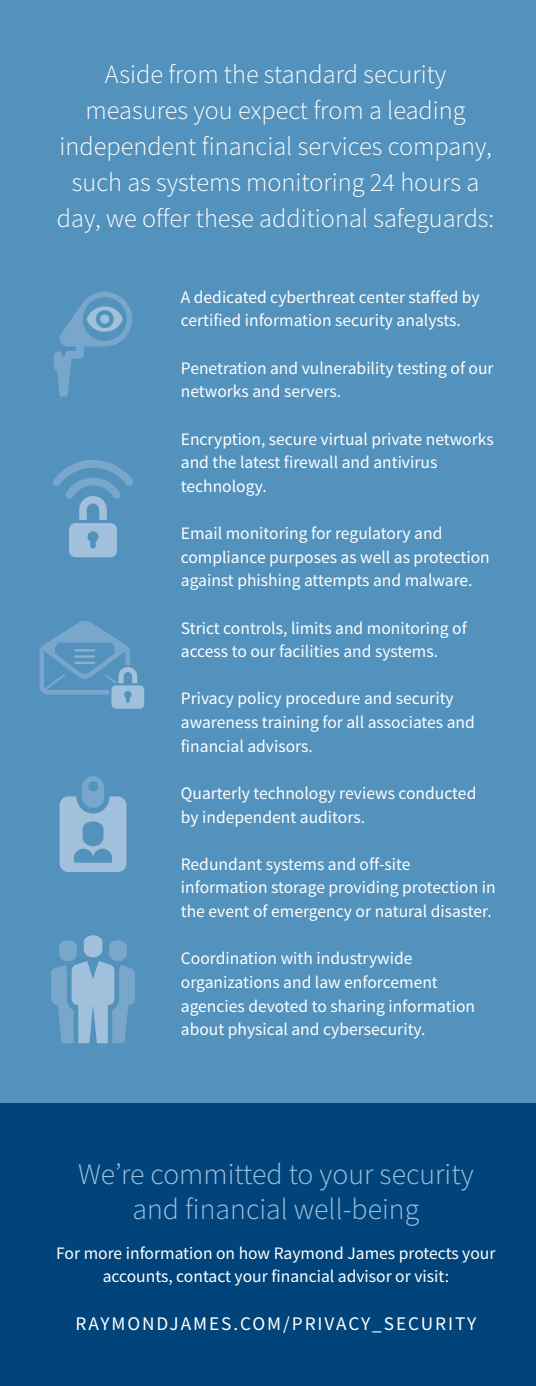
<style>
.page{position:relative;width:536px;height:1386px;background:#5292bd}
.page>*{position:absolute;margin:0;border:0;box-sizing:border-box;transform-origin:0 0}
.subhead-001{font:300 29.75px/35.7px "Source Sans Pro";color:#a1c0db;text-align:center}
.t1{font:300 26.25px/36.2px "Source Sans Pro";color:#fff;text-align:center}
.t2{font:19.25px "Source Sans Pro";letter-spacing:.1em;color:#fff}
.t3{font:17.5px/23.6px "Source Sans Pro";color:#fff}
</style>
<div class="page">
<div style="left:0;top:1104px;width:536px;height:282px;background:#00447b"></div>
<svg style="left:54px;top:292px;width:78px;height:105px"></svg>
<div style="left:100px;top:314px;width:9px;height:10px;background:#a1c0db;border-radius:50%"></div>
<svg style="left:53px;top:460px;width:80px;height:97px"></svg>
<svg style="left:39px;top:621px;width:106px;height:88px"></svg>
<svg style="left:60px;top:776px;width:66px;height:96px"></svg>
<svg style="left:51px;top:935px;width:84px;height:108px"></svg>
<p class="t1" style="left:57px;top:56px;width:439px">Aside from the standard security measures you expect from a leading independent financial services company, such as systems monitoring 24 hours a day, we offer these additional safeguards:</p>
<p class="t3" style="left:181px;top:285px;width:300px">A dedicated cyberthreat center staffed by certified information security analysts.</p>
<p class="t3" style="left:181px;top:356px;width:314px">Penetration and vulnerability testing of our networks and servers.</p>
<p class="t3" style="left:181px;top:427px;width:314px">Encryption, secure virtual private networks and the latest firewall and antivirus technology.</p>
<p class="t3" style="left:181px;top:521px;width:310px">Email monitoring for regulatory and compliance purposes as well as protection against phishing attempts and malware.</p>
<p class="t3" style="left:181px;top:616px;width:287px">Strict controls, limits and monitoring of access to our facilities and systems.</p>
<p class="t3" style="left:181px;top:687px;width:295px">Privacy policy procedure and security awareness training for all associates and financial advisors.</p>
<p class="t3" style="left:181px;top:781px;width:297px">Quarterly technology reviews conducted by independent auditors.</p>
<p class="t3" style="left:181px;top:852px;width:316px">Redundant systems and off-site information storage providing protection in the event of emergency or natural disaster.</p>
<p class="t3" style="left:181px;top:947px;width:296px">Coordination with industrywide organizations and law enforcement agencies devoted to sharing information about physical and cybersecurity.</p>
<p class="subhead-001" style="left:78px;top:1156px;width:397px">We’re committed to your security and financial well-being</p>
<p class="t3" style="left:56px;top:1241px;width:440px;text-align:center">For more information on how Raymond James protects your accounts, contact your financial advisor or visit:</p>
<p class="t2" style="left:75px;top:1311px;width:402px">RAYMONDJAMES.COM/PRIVACY_SECURITY</p>
</div>
